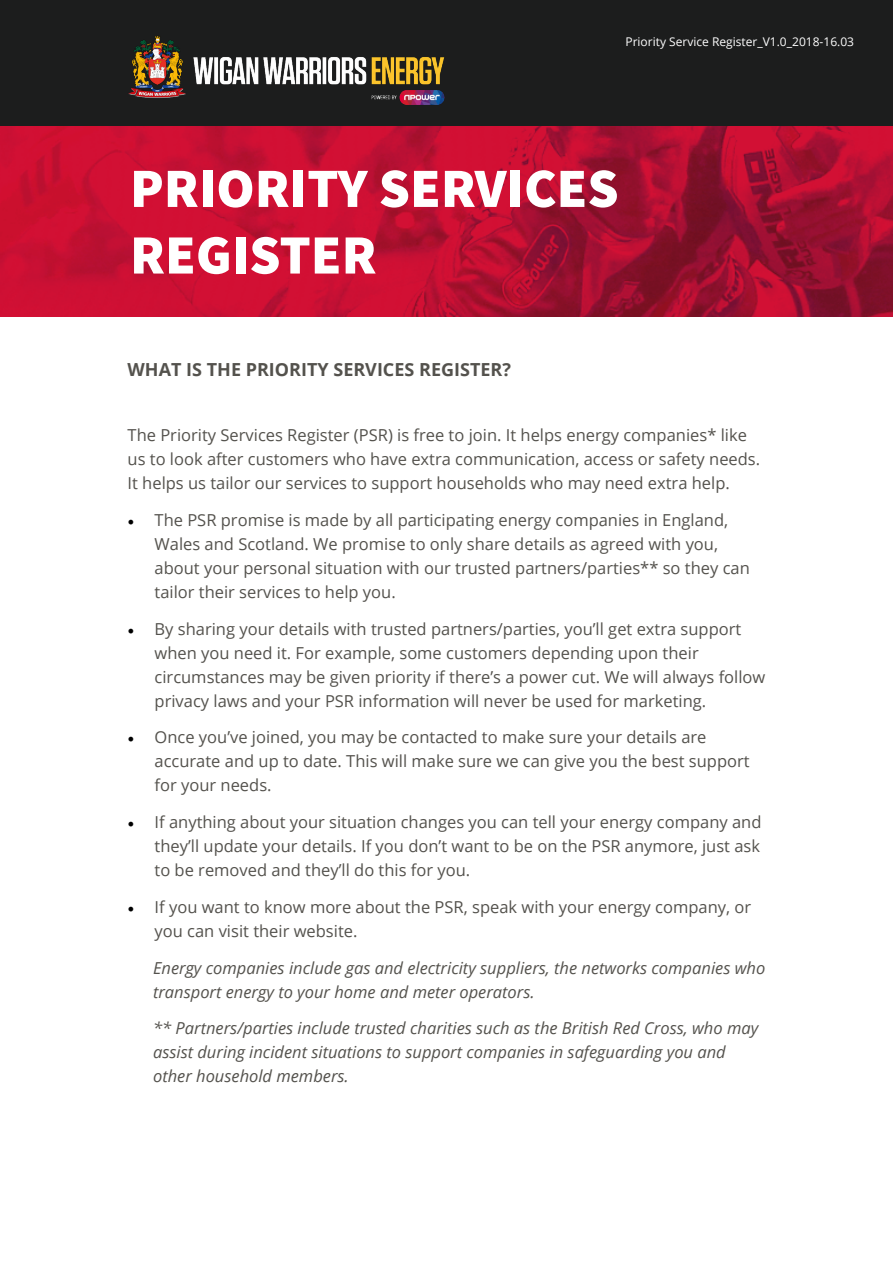
<style>
.page{position:relative;width:893px;height:1263px;background:#fff}
.page>*{position:absolute;margin:0;border:0;box-sizing:border-box;transform-origin:0 0}
.t1{font:900 55.5px/66.6px "Source Sans Pro";color:#fff}
.t2{font:700 18px "Open Sans";color:#54524d}
.t3{font:16.5px/24px "Open Sans";color:#54524d}
.t4{font:italic 16.5px/24px "Open Sans";color:#54524d}
.t5{font:12px "Open Sans";color:#fefefe}
.s1{font-family:"Minion Pro";font-size:18px;color:#000}
</style>
<div class="page">
<div style="left:0;top:0;width:893px;height:137px;background:#1c1d1d"></div>
<img style="left:128px;top:36px;width:317px;height:69px">
<img style="left:0;top:126px;width:893px;height:191px">
<p class="t5" style="left:625px;top:33px;width:230px">Priority Service Register_V1.0_2018-16.03</p>
<h1 class="t1" style="left:130px;top:154px;width:490px">PRIORITY SERVICES<br>REGISTER</h1>
<p class="t2" style="left:128px;top:357px;width:385px">WHAT IS THE PRIORITY SERVICES REGISTER?</p>
<p class="t3" style="left:128px;top:422px;width:634px">The Priority Services Register (PSR) is free to join. It helps energy companies* like us to look after customers who have extra communication, access or safety needs.<br>It helps us tailor our services to support households who may need extra help.</p>
<p class="t3" style="left:155px;top:507px;width:597px;text-indent:-27px"><span class="s1">•</span> The PSR promise is made by all participating energy companies in England, Wales and Scotland. We promise to only share details as agreed with you, about your personal situation with our trusted partners/parties** so they can tailor their services to help you.</p>
<p class="t3" style="left:155px;top:616px;width:612px;text-indent:-27px"><span class="s1">•</span> By sharing your details with trusted partners/parties, you’ll get extra support when you need it. For example, some customers depending upon their circumstances may be given priority if there’s a power cut. We will always follow privacy laws and your PSR information will never be used for marketing.</p>
<p class="t3" style="left:155px;top:725px;width:597px;text-indent:-27px"><span class="s1">•</span> Once you’ve joined, you may be contacted to make sure your details are accurate and up to date. This will make sure we can give you the best support for your needs.</p>
<p class="t3" style="left:155px;top:810px;width:608px;text-align:justify;text-indent:-27px"><span class="s1">•</span> If anything about your situation changes you can tell your energy company and they’ll update your details. If you don’t want to be on the PSR anymore, just ask to be removed and they’ll do this for you.</p>
<p class="t3" style="left:155px;top:894px;width:598px;text-indent:-27px"><span class="s1">•</span> If you want to know more about the PSR, speak with your energy company, or you can visit their website.</p>
<p class="t4" style="left:153px;top:955px;width:614px">Energy companies include gas and electricity suppliers, the networks companies who transport energy to your home and meter operators.</p>
<p class="t4" style="left:153px;top:1016px;width:607px">** Partners/parties include trusted charities such as the British Red Cross, who may assist during incident situations to support companies in safeguarding you and other household members.</p>
</div>
